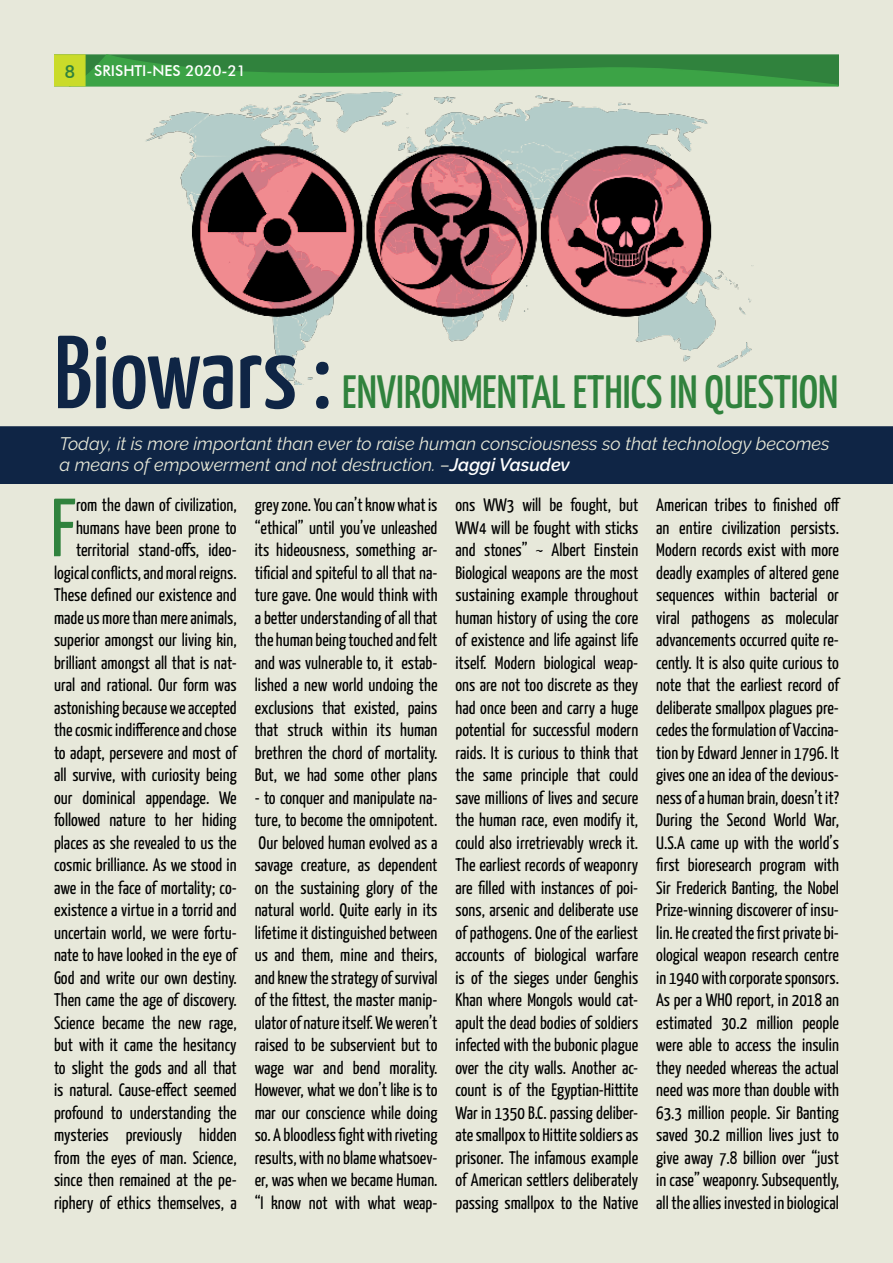
<style>
.page{position:relative;width:893px;height:1263px;background:#fff}
.page>*{position:absolute;margin:0;border:0;box-sizing:border-box;transform-origin:0 0}
.t1{font:500 103.5px "Yanone Kaffeesatz";color:#0f2545}
.t2{font:82.35px "Yanone Kaffeesatz";color:#30823d}
.t3{font:500 46.5px "Yanone Kaffeesatz";color:#30823d}
.t4{font:18px/22.5px "Yanone Kaffeesatz";color:#000;text-align:justify}
.t5{font:italic 18px/21.6px "Raleway";color:#e7e8d8}
.t6{font:500 18px "Futura BT";color:#30823d}
.t7{font:500 15px "Futura BT";color:#fff}
.s1{font-weight:600;color:#fff}
</style>
<div class="page">
<img style="left:139px;top:92px;width:623px;height:293px">
<div style="left:1px;top:427px;width:891px;height:56px;background:#0f2545"></div>
<div style="left:0;top:426px;width:893px;height:58px;border:2px solid #0f2545"></div>
<div style="left:54px;top:54px;width:785px;height:32px;background:#76a979"></div>
<svg style="left:67px;top:55px;width:773px;height:32px"></svg>
<div style="left:54px;top:54px;width:32px;height:32px;background:#cadb2a;border:2px solid #cadb2a"></div>
<p class="t6" style="left:64px;top:60px;width:12px">8</p>
<p class="t7" style="left:94px;top:62px;width:153px">SRISHTI-NES 2020-21</p>
<p class="t1" style="left:54px;top:298px;width:279px">Biowars :</p>
<p class="t3" style="left:342px;top:359px;width:498px">ENVIRONMENTAL ETHICS IN QUESTION</p>
<p class="t5" style="left:60px;top:433px;width:772px">Today, it is more important than ever to raise human consciousness so that technology becomes a means of empowerment and not destruction. –<span class="s1">Jaggi Vasudev</span></p>
<p class="t2" style="left:50px;top:469px;width:27px">F</p>
<p class="t4" style="left:255px;top:492px;width:184px">grey zone. You can’t know what is “ethical” until you’ve unleashed its hideousness, something ar&shy;tificial and spiteful to all that na&shy;ture gave. One would think with a better understanding of all that the human being touched and felt and was vulnerable to, it estab&shy;lished a new world undoing the exclusions that existed, pains that struck within its human brethren the chord of mortality.<br>But, we had some other plans</p>
<p class="t4" style="left:255px;top:785px;width:184px">- to conquer and manipulate na&shy;ture, to become the omnipotent.</p>
<p class="t4" style="left:255px;top:830px;width:184px">Our beloved human evolved as a savage creature, as dependent on the sustaining glory of the natural world. Quite early in its lifetime it distinguished between us and them, mine and theirs, and knew the strategy of survival of the fittest, the master manip&shy;ulator of nature itself. We weren’t raised to be subservient but to wage war and bend morality.<br>However, what we don’t like is to mar our conscience while doing so. A bloodless fight with riveting results, with no blame whatsoev&shy;er, was when we became Human.</p>
<p class="t4" style="left:255px;top:1190px;width:184px">“I know not with what weap-</p>
<p class="t4" style="left:656px;top:492px;width:186px">American tribes to finished off an entire civilization persists.<br>Modern records exist with more deadly examples of altered gene sequences within bacterial or viral pathogens as molecular advancements occurred quite re&shy;cently. It is also quite curious to note that the earliest record of deliberate smallpox plagues pre&shy;cedes the formulation of Vaccina&shy;tion by Edward Jenner in 1796. It gives one an idea of the devious&shy;ness of a human brain, doesn’t it?</p>
<p class="t4" style="left:656px;top:807px;width:184px">During the Second World War, U.S.A came up with the world’s first bioresearch program with Sir Frederick Banting, the Nobel Prize-winning discoverer of insu&shy;lin. He created the first private bi&shy;ological weapon research centre in 1940 with corporate sponsors.<br>As per a WHO report, in 2018 an estimated 30.2 million people were able to access the insulin they needed whereas the actual need was more than double with 63.3 million people. Sir Banting saved 30.2 million lives just to give away 7.8 billion over “just in case” weaponry. Subsequently, all the allies invested in biological</p>
<p class="t4" style="left:54px;top:492px;width:184px;text-align:right">rom the dawn of civilization, humans have been prone to territorial stand-offs, ideo&shy;logical conflicts, and moral reigns.<br>These defined our existence and made us more than mere animals, superior amongst our living kin, brilliant amongst all that is nat&shy;ural and rational. Our form was astonishing because we accepted the cosmic indifference and chose to adapt, persevere and most of all survive, with curiosity being our dominical appendage. We followed nature to her hiding places as she revealed to us the cosmic brilliance. As we stood in awe in the face of mortality; co&shy;existence a virtue in a torrid and uncertain world, we were fortu&shy;nate to have looked in the eye of<br>God and write our own destiny.</p>
<p class="t4" style="left:54px;top:987px;width:184px">Then came the age of discovery.<br>Science became the new rage, but with it came the hesitancy to slight the gods and all that is natural. Cause-effect seemed profound to understanding the mysteries previously hidden from the eyes of man. Science, since then remained at the pe&shy;riphery of ethics themselves, a</p>
<p class="t4" style="left:455px;top:492px;width:184px">ons WW3 will be fought, but WW4 will be fought with sticks and stones” ~ Albert Einstein</p>
<p class="t4" style="left:455px;top:560px;width:184px">Biological weapons are the most sustaining example throughout human history of using the core of existence and life against life itself. Modern biological weap&shy;ons are not too discrete as they had once been and carry a huge potential for successful modern raids. It is curious to think that the same principle that could save millions of lives and secure the human race, even modify it, could also irretrievably wreck it.</p>
<p class="t4" style="left:455px;top:852px;width:184px">The earliest records of weaponry are filled with instances of poi&shy;sons, arsenic and deliberate use of pathogens. One of the earliest accounts of biological warfare is of the sieges under Genghis Khan where Mongols would cat&shy;apult the dead bodies of soldiers infected with the bubonic plague over the city walls. Another ac&shy;count is of the Egyptian-Hittite War in 1350 B.C. passing deliber&shy;ate smallpox to Hittite soldiers as prisoner. The infamous example of American settlers deliberately passing smallpox to the Native</p>
</div>
